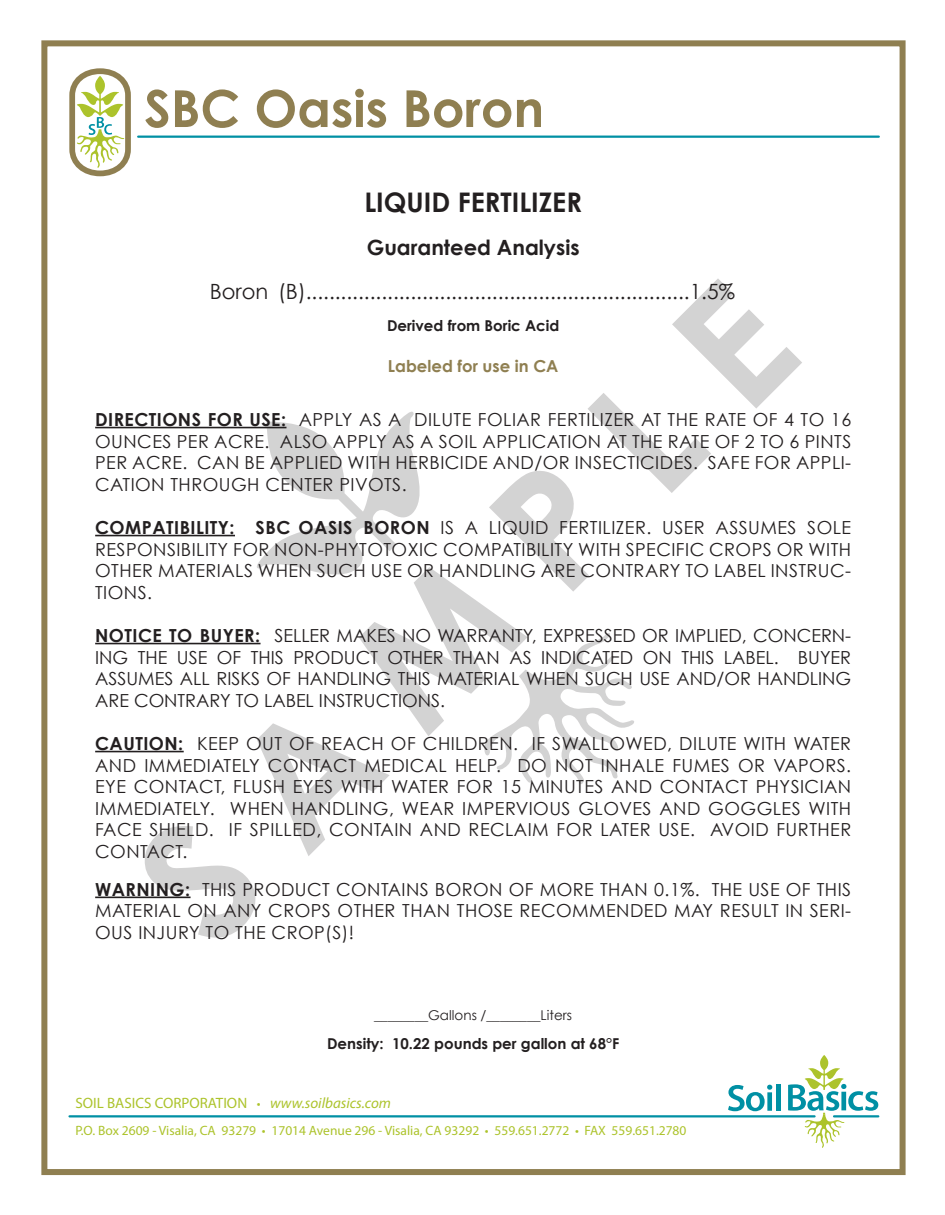
<style>
.page{position:relative;width:945px;height:1215px;background:#fff}
.page>*{position:absolute;margin:0;border:0;box-sizing:border-box;transform-origin:0 0}
.t1{font:700 51px "Century Gothic";color:#8f7f51}
.t2{font:700 27px "Century Gothic";color:#231f20}
.t3{font:21px "Century Gothic";color:#231f20}
.t4{font:700 21px "Century Gothic";color:#231f20}
.t5{font:18px/21.6px "Century Gothic";letter-spacing:.025em;color:#231f20;text-align:justify}
.t6{font:700 16.5px "Century Gothic";color:#8f7f51}
.t7{font:700 15px "Century Gothic";color:#231f20}
.t8{font:15px "Myriad Pro";color:#acc32b}
.t9{font:13.5px "Myriad Pro";color:#acc32b}
.t10{font:13.5px "Century Gothic";color:#231f20}
.s1{font-weight:700}
.s2{font-size:13.5px}
.s3{font-style:italic}
</style>
<div class="page">
<hr style="left:95px;top:427px;width:191px;height:1px;background:#231f20">
<hr style="left:95px;top:535px;width:140px;height:1px;background:#231f20">
<hr style="left:95px;top:643px;width:166px;height:1px;background:#231f20">
<hr style="left:95px;top:751px;width:89px;height:1px;background:#231f20">
<hr style="left:95px;top:897px;width:96px;height:1px;background:#231f20">
<div style="left:41px;top:40px;width:865px;height:1135px;border:6px solid #8f7f51"></div>
<hr style="left:70px;top:1115px;width:745px;height:2px;background:#0090a4">
<svg style="left:69px;top:68px;width:62px;height:109px"></svg>
<svg style="left:728px;top:1085px;width:44px;height:26px"></svg>
<div style="left:776px;top:1084px;width:5px;height:27px;background:#0090a4"></div>
<svg style="left:788px;top:1055px;width:90px;height:93px"></svg>
<hr style="left:138px;top:136px;width:741px;height:2px;background:#0090a4">
<svg style="left:145px;top:279px;width:657px;height:659px"></svg>
<h1 class="t1" style="left:144px;top:76px;width:401px">SBC Oasis Boron</h1>
<h2 class="t2" style="left:364px;top:185px;width:219px">LIQUID FERTILIZER</h2>
<p class="t4" style="left:367px;top:234px;width:214px">Guaranteed Analysis</p>
<p class="t3" style="left:210px;top:279px;width:527px">Boron (B)..................................................................1.5%</p>
<p class="t7" style="left:387px;top:316px;width:174px">Derived from Boric Acid</p>
<p class="t6" style="left:388px;top:356px;width:172px">Labeled for use in CA</p>
<p class="t5" style="left:95px;top:408px;width:758px"><span class="s1">DIRECTIONS FOR USE:</span> APPLY AS A DILUTE FOLIAR FERTILIZER AT THE RATE OF 4 TO 16<br>OUNCES PER ACRE. ALSO APPLY AS A SOIL APPLICATION AT THE RATE OF 2 TO 6 PINTS PER ACRE. CAN BE APPLIED WITH HERBICIDE AND/OR INSECTICIDES. SAFE FOR APPLI-CATION THROUGH CENTER PIVOTS.</p>
<p class="t5" style="left:95px;top:516px;width:758px"><span class="s1">COMPATIBILITY: SBC OASIS BORON</span> IS A LIQUID FERTILIZER. USER ASSUMES SOLE RESPONSIBILITY FOR NON-PHYTOTOXIC COMPATIBILITY WITH SPECIFIC CROPS OR WITH OTHER MATERIALS WHEN SUCH USE OR HANDLING ARE CONTRARY TO LABEL INSTRUC-TIONS.</p>
<p class="t5" style="left:95px;top:624px;width:758px"><span class="s1">NOTICE TO BUYER:</span> SELLER MAKES NO WARRANTY, EXPRESSED OR IMPLIED, CONCERN-ING THE USE OF THIS PRODUCT OTHER THAN AS INDICATED ON THIS LABEL. BUYER ASSUMES ALL RISKS OF HANDLING THIS MATERIAL WHEN SUCH USE AND/OR HANDLING ARE CONTRARY TO LABEL INSTRUCTIONS.</p>
<p class="t5" style="left:95px;top:732px;width:758px"><span class="s1">CAUTION:</span> KEEP OUT OF REACH OF CHILDREN. IF SWALLOWED, DILUTE WITH WATER AND IMMEDIATELY CONTACT MEDICAL HELP. DO NOT INHALE FUMES OR VAPORS.<br>EYE CONTACT, FLUSH EYES WITH WATER FOR 15 MINUTES AND CONTACT PHYSICIAN IMMEDIATELY. WHEN HANDLING, WEAR IMPERVIOUS GLOVES AND GOGGLES WITH FACE SHIELD. IF SPILLED, CONTAIN AND RECLAIM FOR LATER USE. AVOID FURTHER CONTACT.</p>
<p class="t5" style="left:95px;top:878px;width:758px"><span class="s1">WARNING:</span> THIS PRODUCT CONTAINS BORON OF MORE THAN 0.1%. THE USE OF THIS MATERIAL ON ANY CROPS OTHER THAN THOSE RECOMMENDED MAY RESULT IN SERI-OUS INJURY TO THE CROP(S)!</p>
<p class="t10" style="left:374px;top:1007px;width:199px">________Gallons /________Liters</p>
<p class="t7" style="left:327px;top:1034px;width:294px">Density: 10.22 pounds per gallon at 68°F</p>
<p class="t8" style="left:76px;top:1094px;width:317px">SOIL BASICS CORPORATION <span class="s2">•</span> <span class="s3">www.soilbasics.com</span></p>
<p class="t9" style="left:76px;top:1122px;width:612px">P.O. Box 2609 - Visalia, CA 93279 • 17014 Avenue 296 - Visalia, CA 93292 • 559.651.2772 • FAX 559.651.2780</p>
</div>
